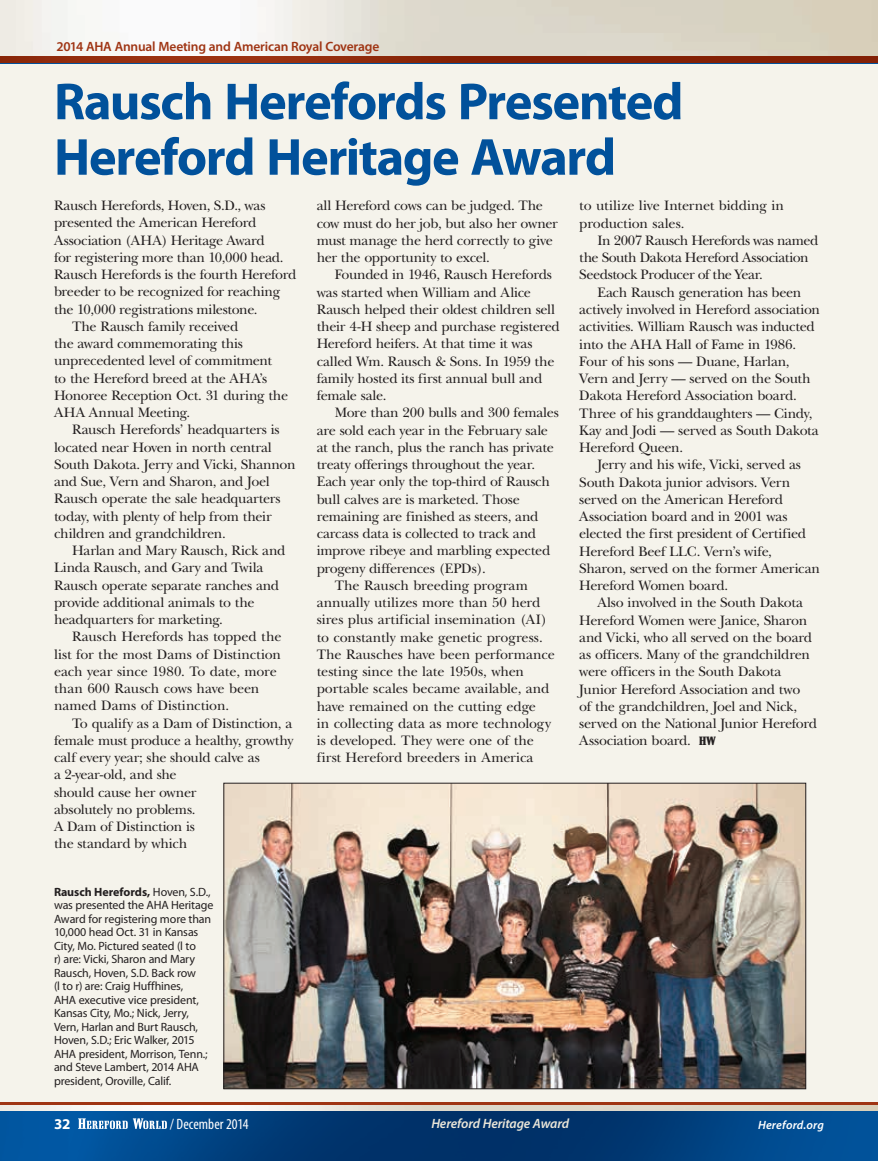
<style>
.page{position:relative;width:878px;height:1161px;background:#fff}
.page>*{position:absolute;margin:0;border:0;box-sizing:border-box;transform-origin:0 0}
.t1{font:700 52.5px/55.5px "Myriad Pro";letter-spacing:-.03em;color:#01519b}
.t2{font:condensed 15px "Myriad Pro";letter-spacing:.005em;color:#fff}
.t3{font:700 15px "Myriad Pro";color:#fff}
.t4{font:14.25px/17.2px "New Baskerville";letter-spacing:-.02em;color:#231f20}
.t5{font:14.25px "New Baskerville";color:#231f20}
.t6{font:600 13.5px "Myriad Pro";letter-spacing:-.015em;color:#9f3413}
.t7{font:italic 600 13.5px "Myriad Pro";letter-spacing:-.01em;color:#ece7d9}
.t8{font:12px/13.5px "Myriad Pro";letter-spacing:-.015em;color:#231f20}
.t9{font:italic 600 12px "Myriad Pro";letter-spacing:.015em;color:#fff}
.s1{font-family:"Shattuck";font-size:12px}
.s2{font-weight:700}
</style>
<div class="page">
<div style="left:0;top:55px;width:878px;height:1092px;background:#f5f3eb"></div>
<hr style="left:0;top:61px;width:878px;height:3px;background:#01519b">
<img style="left:0;top:56px;width:877px;height:6px">
<img style="left:0;top:0;width:878px;height:56px">
<img style="left:0;top:1105px;width:878px;height:7px">
<img style="left:0;top:1112px;width:878px;height:49px">
<svg style="left:877px;top:45px;width:1px;height:17px"></svg>
<hr style="left:0;top:1102px;width:878px;height:3px;background:#9f3413">
<img style="left:226px;top:785px;width:578px;height:302px">
<svg style="left:78px;top:1118px;width:89px;height:11px"></svg>
<p class="t6" style="left:56px;top:39px;width:324px">2014 AHA Annual Meeting and American Royal Coverage</p>
<h1 class="t1" style="left:54px;top:75px;width:631px">Rausch Herefords Presented<br>Hereford Heritage Award</h1>
<p class="t4" style="left:54px;top:197px;width:213px">Rausch Herefords, Hoven, S.D., was</p>
<p class="t4" style="left:54px;top:214px;width:204px">presented the American Hereford</p>
<p class="t4" style="left:54px;top:231px;width:212px">Association (AHA) Heritage Award</p>
<p class="t4" style="left:54px;top:249px;width:231px">for registering more than 10,000 head.</p>
<p class="t4" style="left:54px;top:266px;width:244px">Rausch Herefords is the fourth Hereford</p>
<p class="t4" style="left:54px;top:283px;width:228px">breeder to be recognized for reaching</p>
<p class="t4" style="left:54px;top:300px;width:205px">the 10,000 registrations milestone.</p>
<p class="t4" style="left:72px;top:318px;width:168px">The Rausch family received</p>
<p class="t4" style="left:54px;top:335px;width:190px">the award commemorating this</p>
<p class="t4" style="left:54px;top:352px;width:219px">unprecedented level of commitment</p>
<p class="t4" style="left:54px;top:369px;width:215px">to the Hereford breed at the AHA’s</p>
<p class="t4" style="left:54px;top:387px;width:236px">Honoree Reception Oct. 31 during the</p>
<p class="t4" style="left:54px;top:404px;width:138px">AHA Annual Meeting.</p>
<p class="t4" style="left:72px;top:421px;width:209px">Rausch Herefords’ headquarters is</p>
<p class="t4" style="left:54px;top:438px;width:219px">located near Hoven in north central</p>
<p class="t4" style="left:54px;top:456px;width:243px">South Dakota. Jerry and Vicki, Shannon</p>
<p class="t4" style="left:54px;top:473px;width:217px">and Sue, Vern and Sharon, and Joel</p>
<p class="t4" style="left:54px;top:490px;width:228px">Rausch operate the sale headquarters</p>
<p class="t4" style="left:54px;top:507px;width:219px">today, with plenty of help from their</p>
<p class="t4" style="left:54px;top:525px;width:173px">children and grandchildren.</p>
<p class="t4" style="left:72px;top:542px;width:215px">Harlan and Mary Rausch, Rick and</p>
<p class="t4" style="left:54px;top:559px;width:211px">Linda Rausch, and Gary and Twila</p>
<p class="t4" style="left:54px;top:577px;width:227px">Rausch operate separate ranches and</p>
<p class="t4" style="left:54px;top:594px;width:202px">provide additional animals to the</p>
<p class="t4" style="left:54px;top:611px;width:170px">headquarters for marketing.</p>
<p class="t4" style="left:72px;top:628px;width:211px">Rausch Herefords has topped the</p>
<p class="t4" style="left:54px;top:646px;width:228px">list for the most Dams of Distinction</p>
<p class="t4" style="left:54px;top:663px;width:224px">each year since 1980. To date, more</p>
<p class="t4" style="left:54px;top:680px;width:207px">than 600 Rausch cows have been</p>
<p class="t5" style="left:54px;top:698px;width:176px">named Dams of Distinction.</p>
<p class="t4" style="left:72px;top:715px;width:222px">To qualify as a Dam of Distinction, a</p>
<p class="t4" style="left:54px;top:732px;width:241px">female must produce a healthy, growthy</p>
<p class="t4" style="left:54px;top:749px;width:207px">calf every year; she should calve as</p>
<p class="t4" style="left:54px;top:766px;width:124px">a 2-year-old, and she</p>
<p class="t4" style="left:54px;top:784px;width:144px">should cause her owner</p>
<p class="t4" style="left:54px;top:801px;width:143px">absolutely no problems.</p>
<p class="t4" style="left:54px;top:818px;width:142px">A Dam of Distinction is</p>
<p class="t4" style="left:54px;top:835px;width:135px">the standard by which</p>
<p class="t4" style="left:316px;top:197px;width:242px">all Hereford cows can be judged. The cow must do her job, but also her owner must manage the herd correctly to give her the opportunity to excel.</p>
<p class="t4" style="left:316px;top:266px;width:245px;text-indent:18px">Founded in 1946, Rausch Herefords was started when William and Alice Rausch helped their oldest children sell their 4-H sheep and purchase registered Hereford heifers. At that time it was called Wm. Rausch &amp; Sons. In 1959 the family hosted its first annual bull and female sale.</p>
<p class="t4" style="left:334px;top:404px;width:226px">More than 200 bulls and 300 females</p>
<p class="t4" style="left:316px;top:421px;width:233px">are sold each year in the February sale</p>
<p class="t4" style="left:316px;top:439px;width:239px">at the ranch, plus the ranch has private</p>
<p class="t4" style="left:316px;top:456px;width:220px">treaty offerings throughout the year.</p>
<p class="t4" style="left:316px;top:473px;width:235px">Each year only the top-third of Rausch</p>
<p class="t4" style="left:316px;top:490px;width:205px">bull calves are is marketed. Those</p>
<p class="t4" style="left:316px;top:508px;width:223px">remaining are finished as steers, and</p>
<p class="t4" style="left:316px;top:525px;width:221px">carcass data is collected to track and</p>
<p class="t4" style="left:316px;top:542px;width:235px">improve ribeye and marbling expected</p>
<p class="t4" style="left:316px;top:560px;width:171px">progeny differences (EPDs).</p>
<p class="t4" style="left:334px;top:577px;width:195px">The Rausch breeding program</p>
<p class="t5" style="left:316px;top:594px;width:225px">annually utilizes more than 50 herd</p>
<p class="t5" style="left:316px;top:612px;width:232px">sires plus artificial insemination (AI)</p>
<p class="t4" style="left:316px;top:629px;width:227px">to constantly make genetic progress.</p>
<p class="t4" style="left:316px;top:646px;width:240px">The Rausches have been performance</p>
<p class="t4" style="left:316px;top:663px;width:209px">testing since the late 1950s, when</p>
<p class="t5" style="left:316px;top:681px;width:234px">portable scales became available, and</p>
<p class="t4" style="left:316px;top:698px;width:221px">have remained on the cutting edge</p>
<p class="t4" style="left:316px;top:715px;width:236px">in collecting data as more technology</p>
<p class="t4" style="left:316px;top:732px;width:219px">is developed. They were one of the</p>
<p class="t4" style="left:316px;top:749px;width:218px">first Hereford breeders in America</p>
<p class="t4" style="left:579px;top:197px;width:206px">to utilize live Internet bidding in production sales.</p>
<p class="t4" style="left:579px;top:232px;width:240px;text-indent:18px">In 2007 Rausch Herefords was named the South Dakota Hereford Association<br>Seedstock Producer of the Year.</p>
<p class="t4" style="left:579px;top:284px;width:242px;text-indent:18px">Each Rausch generation has been actively involved in Hereford association activities. William Rausch was inducted into the AHA Hall of Fame in 1986.<br>Four of his sons — Duane, Harlan, Vern and Jerry — served on the South Dakota Hereford Association board.<br>Three of his granddaughters — Cindy, Kay and Jodi — served as South Dakota Hereford Queen.</p>
<p class="t4" style="left:579px;top:456px;width:242px;text-indent:18px">Jerry and his wife, Vicki, served as South Dakota junior advisors. Vern served on the American Hereford Association board and in 2001 was elected the first president of Certified Hereford Beef LLC. Vern’s wife, Sharon, served on the former American Hereford Women board.</p>
<p class="t4" style="left:579px;top:594px;width:239px;text-indent:18px">Also involved in the South Dakota Hereford Women were Janice, Sharon and Vicki, who all served on the board as officers. Many of the grandchildren were officers in the South Dakota Junior Hereford Association and two<br>of the grandchildren, Joel and Nick, served on the National Junior Hereford Association board. <span class="s1">HW</span></p>
<p class="t8" style="left:54px;top:885px;width:161px"><span class="s2">Rausch Herefords,</span> Hoven, S.D., was presented the AHA Heritage<br>Award for registering more than<br>10,000 head Oct. 31 in Kansas<br>City, Mo. Pictured seated (l to<br>r) are: Vicki, Sharon and Mary<br>Rausch, Hoven, S.D. Back row<br>(l to r) are: Craig Huffhines,<br>AHA executive vice president,<br>Kansas City, Mo.; Nick, Jerry,<br>Vern, Harlan and Burt Rausch,<br>Hoven, S.D.; Eric Walker, 2015<br>AHA president, Morrison, Tenn.; and Steve Lambert, 2014 AHA president, Oroville, Calif.</p>
<p class="t3" style="left:54px;top:1115px;width:18px">32</p>
<p class="t2" style="left:170px;top:1116px;width:80px">/ December 2014</p>
<p class="t9" style="left:758px;top:1118px;width:67px">Hereford.org</p>
<p class="t7" style="left:431px;top:1116px;width:139px">Hereford Heritage Award</p>
</div>
